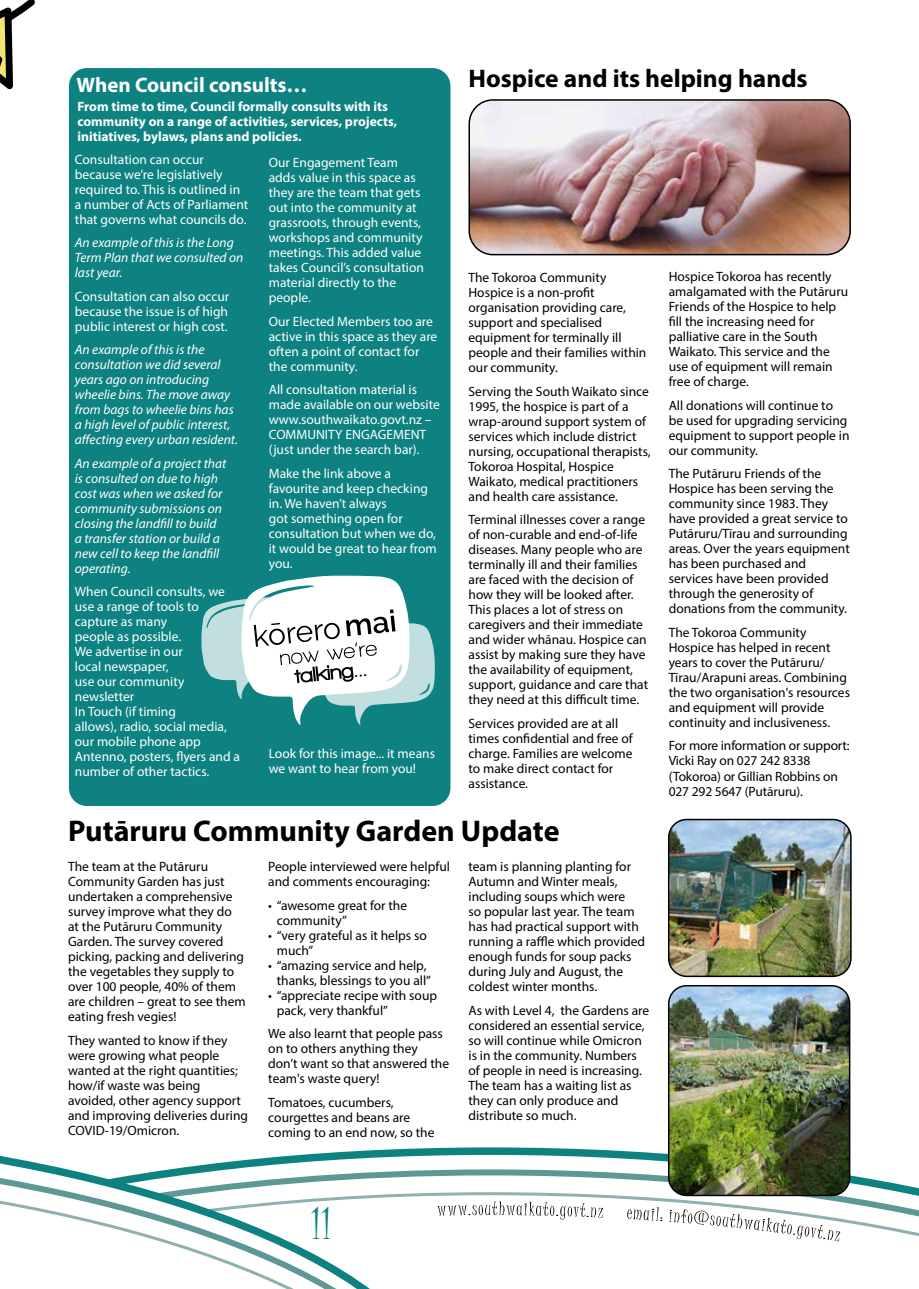
<style>
.page{position:relative;width:919px;height:1289px;background:#fff}
.page>*{position:absolute;margin:0;border:0;box-sizing:border-box;transform-origin:0 0}
.t1{font:43.5px "Juice ITC";color:#0d8280}
.t2{font:700 30px "Myriad Pro";color:#000}
.t3{font:700 25.5px "Myriad Pro";color:#000}
.t4{font:700 21px "Myriad Pro";color:#fff}
.t5{font:13.5px/15px "Myriad Pro";color:#000}
.t6{font:13.5px/15px "Myriad Pro";color:#fff}
.t7{font:italic 13.5px/15px "Myriad Pro";color:#fff}
.t8{font:700 13.5px/15px "Myriad Pro";color:#fff}
</style>
<div class="page">
<svg style="left:427px;top:1143px;width:424px;height:23px"></svg>
<svg style="left:427px;top:1166px;width:491px;height:24px"></svg>
<svg style="left:0;top:1148px;width:417px;height:29px"></svg>
<svg style="left:0;top:1166px;width:403px;height:122px"></svg>
<svg style="left:181px;top:1190px;width:737px;height:64px"></svg>
<div style="left:69px;top:68px;width:381px;height:738px;background:#0d8280;border-radius:18px"></div>
<svg style="left:0;top:0;width:35px;height:89px"></svg>
<img style="left:668px;top:987px;width:181px;height:208px">
<div style="left:668px;top:984px;width:182px;height:212px;border:2px solid #000;border-radius:18px"></div>
<img style="left:668px;top:821px;width:182px;height:155px">
<div style="left:668px;top:818px;width:183px;height:159px;border:2px solid #000;border-radius:18px"></div>
<img style="left:471px;top:100px;width:379px;height:155px">
<div style="left:468px;top:99px;width:382px;height:156px;border:2px solid #000;border-radius:24px"></div>
<svg style="left:201px;top:575px;width:234px;height:150px"></svg>
<h3 class="t4" style="left:77px;top:72px;width:232px">When Council consults…</h3>
<p class="t8" style="left:77px;top:98px;width:321px">From time to time, Council formally consults with its community on a range of activities, services, projects, initiatives, bylaws, plans and policies.</p>
<p class="t6" style="left:75px;top:151px;width:175px">Consultation can occur because we’re legislatively required to. This is outlined in a number of Acts of Parliament that governs what councils do.</p>
<p class="t7" style="left:75px;top:235px;width:170px">An example of this is the Long<br>Term Plan that we consulted on last year.</p>
<p class="t6" style="left:75px;top:288px;width:156px;text-align:justify">Consultation can also occur because the issue is of high public interest or high cost.</p>
<p class="t7" style="left:75px;top:342px;width:165px">An example of this is the consultation we did several years ago on introducing wheelie bins. The move away from bags to wheelie bins has a high level of public interest, affecting every urban resident.</p>
<p class="t7" style="left:75px;top:455px;width:153px">An example of a project that is consulted on due to high cost was when we asked for community submissions on closing the landfill to build a transfer station or build a new cell to keep the landfill operating.</p>
<p class="t6" style="left:75px;top:584px;width:167px">When Council consults, we use a range of tools to capture as many<br>people as possible.<br>We advertise in our<br>local newspaper,<br>use our community newsletter<br>In Touch (if timing<br>allows), radio, social media, our mobile phone app<br>Antenno, posters, flyers and a number of other tactics.</p>
<p class="t6" style="left:269px;top:155px;width:157px">Our Engagement Team adds value in this space as they are the team that gets out into the community at grassroots, through events, workshops and community meetings. This added value takes Council’s consultation material directly to the people.</p>
<p class="t6" style="left:269px;top:313px;width:170px">Our Elected Members too are active in this space as they are often a point of contact for the community.</p>
<p class="t6" style="left:269px;top:382px;width:173px">All consultation material is made available on our website www.southwaikato.govt.nz –<br>COMMUNITY ENGAGEMENT (just under the search bar).</p>
<p class="t6" style="left:269px;top:465px;width:169px">Make the link above a favourite and keep checking in. We haven’t always<br>got something open for consultation but when we do, it would be great to hear from you.</p>
<p class="t6" style="left:269px;top:746px;width:168px">Look for this image... it means we want to hear from you!</p>
<h3 class="t3" style="left:468px;top:62px;width:340px">Hospice and its helping hands</h3>
<p class="t5" style="left:468px;top:270px;width:179px">The Tokoroa Community<br>Hospice is a non-profit organisation providing care, support and specialised equipment for terminally ill people and their families within our community.</p>
<p class="t5" style="left:468px;top:383px;width:184px">Serving the South Waikato since<br>1995, the hospice is part of a wrap-around support system of services which include district nursing, occupational therapists,<br>Tokoroa Hospital, Hospice<br>Waikato, medical practitioners and health care assistance.</p>
<p class="t5" style="left:468px;top:512px;width:181px">Terminal illnesses cover a range of non-curable and end-of-life diseases. Many people who are terminally ill and their families are faced with the decision of how they will be looked after.<br>This places a lot of stress on caregivers and their immediate and wider whānau. Hospice can assist by making sure they have the availability of equipment, support, guidance and care that they need at this difficult time.</p>
<p class="t5" style="left:468px;top:715px;width:166px">Services provided are at all times confidential and free of charge. Families are welcome to make direct contact for assistance.</p>
<p class="t5" style="left:668px;top:269px;width:181px">Hospice Tokoroa has recently amalgamated with the Putāruru<br>Friends of the Hospice to help fill the increasing need for palliative care in the South<br>Waikato. This service and the use of equipment will remain free of charge.</p>
<p class="t5" style="left:668px;top:397px;width:182px">All donations will continue to be used for upgrading servicing equipment to support people in our community.</p>
<p class="t5" style="left:668px;top:466px;width:183px">The Putāruru Friends of the<br>Hospice has been serving the community since 1983. They have provided a great service to<br>Putāruru/Tīrau and surrounding areas. Over the years equipment has been purchased and services have been provided through the generosity of donations from the community.</p>
<p class="t5" style="left:668px;top:624px;width:183px">The Tokoroa Community<br>Hospice has helped in recent years to cover the Putāruru/<br>Tīrau/Arapuni areas. Combining the two organisation's resources and equipment will provide continuity and inclusiveness.</p>
<p class="t5" style="left:668px;top:738px;width:182px">For more information or support:<br>Vicki Ray on 027 242 8338 (Tokoroa) or Gillian Robbins on<br>027 292 5647 (Putāruru).</p>
<h2 class="t2" style="left:68px;top:811px;width:493px">Putāruru Community Garden Update</h2>
<p class="t5" style="left:68px;top:859px;width:179px">The team at the Putāruru<br>Community Garden has just undertaken a comprehensive survey improve what they do at the Putāruru Community<br>Garden. The survey covered picking, packing and delivering the vegetables they supply to over 100 people, 40% of them are children – great to see them eating fresh vegies!</p>
<p class="t5" style="left:68px;top:1032px;width:181px">They wanted to know if they were growing what people wanted at the right quantities; how/if waste was being avoided, other agency support and improving deliveries during<br>COVID-19/Omicron.</p>
<p class="t5" style="left:268px;top:859px;width:183px">People interviewed were helpful and comments encouraging:</p>
<p class="t5" style="left:277px;top:897px;width:132px;text-indent:-9px">• “awesome great for the community”</p>
<p class="t5" style="left:277px;top:927px;width:152px;text-indent:-9px">• “very grateful as it helps so much”</p>
<p class="t5" style="left:277px;top:957px;width:156px;text-indent:-9px">• “amazing service and help, thanks, blessings to you all”</p>
<p class="t5" style="left:277px;top:987px;width:162px;text-indent:-9px">• “appreciate recipe with soup pack, very thankful”</p>
<p class="t5" style="left:268px;top:1026px;width:182px">We also learnt that people pass on to others anything they don’t want so that answered the team's waste query!</p>
<p class="t5" style="left:268px;top:1094px;width:168px">Tomatoes, cucumbers, courgettes and beans are coming to an end now, so the</p>
<p class="t5" style="left:468px;top:859px;width:178px">team is planning planting for<br>Autumn and Winter meals, including soups which were<br>so popular last year. The team has had practical support with running a raffle which provided enough funds for soup packs during July and August, the coldest winter months.</p>
<p class="t5" style="left:468px;top:1002px;width:182px">As with Level 4, the Gardens are considered an essential service, so will continue while Omicron is in the community. Numbers of people in need is increasing.<br>The team has a waiting list as they can only produce and distribute so much.</p>
<h1 class="t1" style="left:311px;top:1198px;width:22px">11</h1>
</div>
